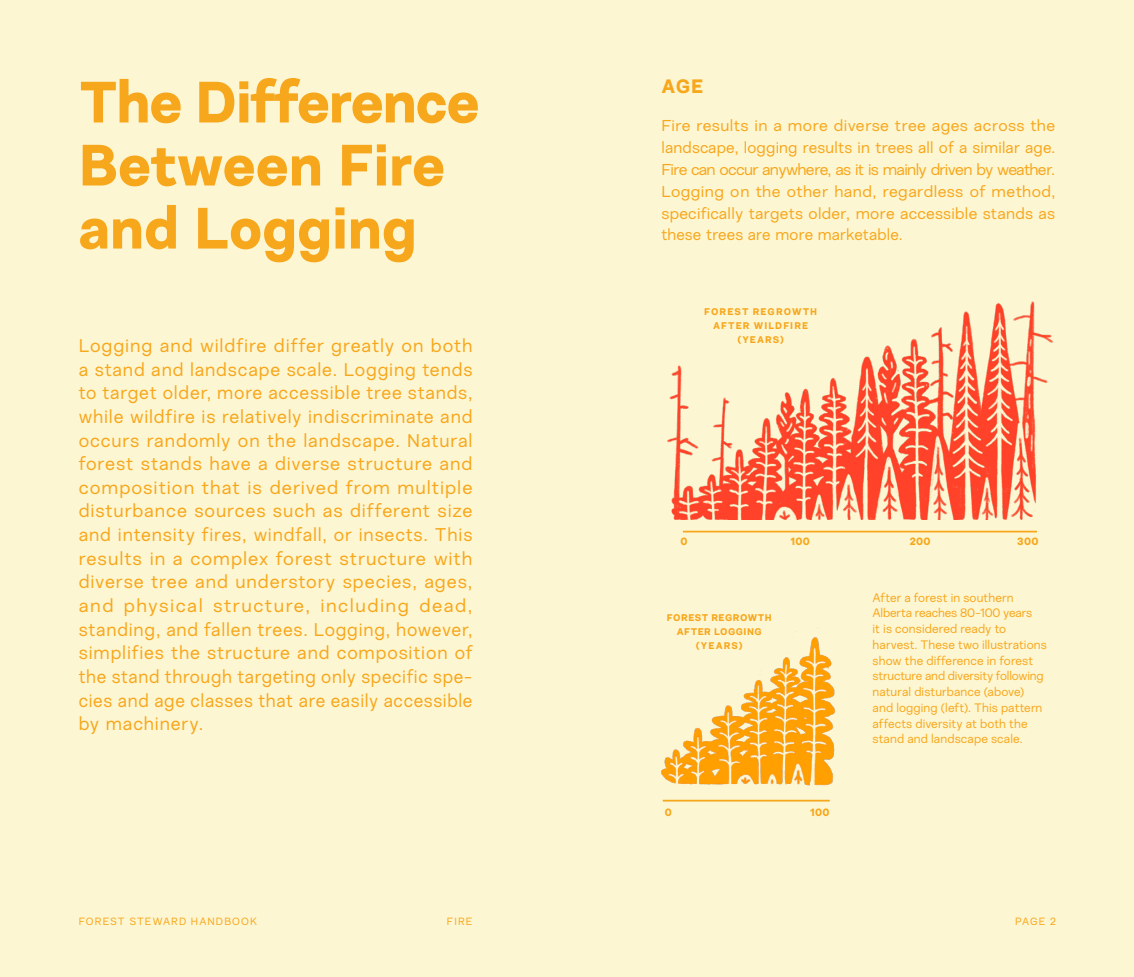
<style>
.page{position:relative;width:1134px;height:977px;background:#fff}
.page>*{position:absolute;margin:0;border:0;box-sizing:border-box;transform-origin:0 0}
.t1{font:800 57.75px/63px "Nurom";letter-spacing:-.005em;color:#f7a71c}
.Subtitle{font:800 19.25px "Nurom";color:#f7a71c}
.Deck{font:18.38px/23.6px "Nurom";letter-spacing:.035em;color:#f7a71c;text-align:justify}
.Body{font:15.75px/21.9px "Nurom";letter-spacing:.01em;color:#f7a71c;text-align:justify;scale:1.04 1}
.t2{font:12.25px/15.8px "Nurom";letter-spacing:.01em;color:#f7a71c}
.t3{font:10.5px "Nurom";letter-spacing:.105em;color:#f7a71c}
.Illustration_Labels{font:800 10.5px "Nurom";letter-spacing:.025em;color:#f7a71c}
.Illustration_Labels-2{font:800 9.62px/14px "Nurom";letter-spacing:.1em;color:#f7a71c;text-align:center}
.Illustration_Labels-3{font:800 9.62px/14px "Nurom";letter-spacing:.05em;color:#f7a71c;text-align:center}
</style>
<div class="page">
<div style="left:567px;top:0;width:567px;height:976px;background:#fdf6d2"></div>
<img style="left:667px;top:301px;width:386px;height:219px">
<div style="left:0;top:0;width:567px;height:976px;background:#fdf6d2"></div>
<img style="left:661px;top:627px;width:174px;height:159px">
<hr style="left:683px;top:530px;width:354px;height:2px;background:#f7a71c">
<hr style="left:663px;top:799px;width:167px;height:2px;background:#f7a71c">
<p class="t1" style="left:79px;top:72px;width:402px">The Difference<br>Between Fire and Logging</p>
<p class="Deck" style="left:79px;top:334px;width:395px">Logging and wildfire differ greatly on both a stand and landscape scale. Logging tends to target older, more accessible tree stands, while wildfire is relatively indiscriminate and occurs randomly on the landscape. Natural forest stands have a diverse structure and composition that is derived from multiple disturbance sources such as different size and intensity fires, windfall, or insects. This results in a complex forest structure with diverse tree and understory species, ages, and physical structure, including dead, standing, and fallen trees. Logging, however, simplifies the structure and composition of the stand through targeting only specific spe&shy;cies and age classes that are easily accessible by machinery.</p>
<p class="Subtitle" style="left:662px;top:74px;width:43px">AGE</p>
<p class="Body" style="left:662px;top:114px;width:380px">Fire results in a more diverse tree ages across the landscape, logging results in trees all of a similar age.<br>Fire can occur anywhere, as it is mainly driven by weather.<br>Logging on the other hand, regardless of method, specifically targets older, more accessible stands as these trees are more marketable.</p>
<p class="Illustration_Labels-2" style="left:704px;top:304px;width:114px">FOREST REGROWTH<br>AFTER WILDFIRE</p>
<p class="Illustration_Labels-2" style="left:737px;top:332px;width:48px">(YEARS)</p>
<p class="Illustration_Labels" style="left:681px;top:535px;width:9px">0</p>
<p class="Illustration_Labels" style="left:790px;top:535px;width:21px">100</p>
<p class="Illustration_Labels-3" style="left:667px;top:610px;width:106px">FOREST REGROWTH<br>AFTER LOGGING</p>
<p class="Illustration_Labels-2" style="left:696px;top:638px;width:48px">(YEARS)</p>
<p class="Illustration_Labels" style="left:665px;top:805px;width:9px">0</p>
<p class="Illustration_Labels" style="left:810px;top:805px;width:21px">100</p>
<p class="Illustration_Labels" style="left:910px;top:535px;width:22px">200</p>
<p class="Illustration_Labels" style="left:1017px;top:535px;width:23px">300</p>
<p class="t2" style="left:873px;top:589px;width:176px">After a forest in southern<br>Alberta reaches 80-100 years<br>it is considered ready to harvest. These two illustrations show the difference in forest structure and diversity following natural disturbance (above) and logging (left). This pattern affects diversity at both the stand and landscape scale.</p>
<p class="t3" style="left:79px;top:915px;width:180px">FOREST STEWARD HANDBOOK</p>
<p class="t3" style="left:447px;top:915px;width:27px">FIRE</p>
<p class="t3" style="left:1015px;top:915px;width:42px">PAGE 2</p>
</div>
